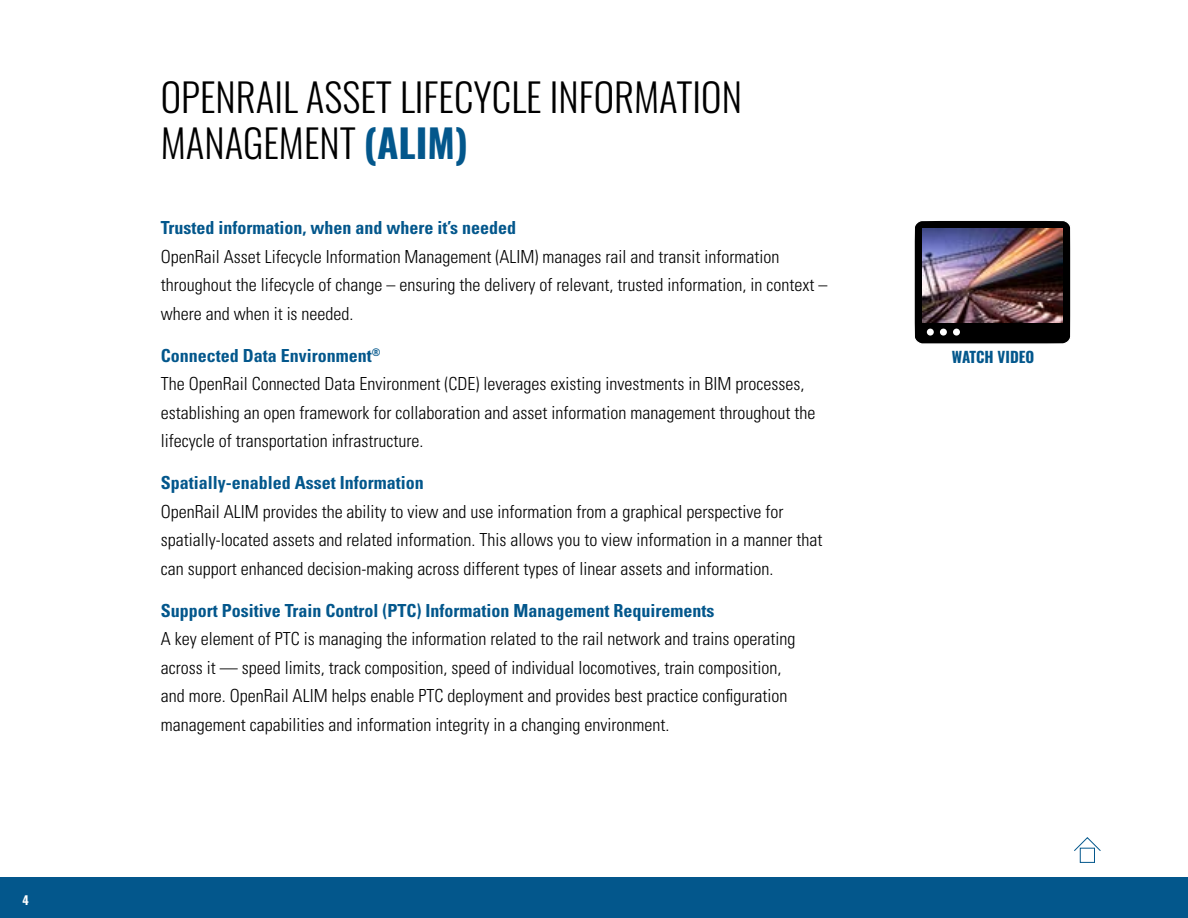
<style>
.page{position:relative;width:1188px;height:918px;background:#fff}
.page>*{position:absolute;margin:0;border:0;box-sizing:border-box;transform-origin:0 0}
.t1{font:300 39px/46.5px "Oswald";color:#000}
.t2{font:300 condensed 18px/28.5px "Univers";color:#000}
.t3{font:700 condensed 18px "Univers";color:#03578c}
.t4{font:700 15px "Oswald";color:#03578c}
.t5{font:700 12px "Oswald";color:#fff}
.s1{font-weight:700;color:#03578c}
</style>
<div class="page">
<div style="left:1080px;top:848px;width:15px;height:15px;border:1px solid #03578c"></div>
<svg style="left:1074px;top:837px;width:27px;height:15px"></svg>
<div style="left:0;top:878px;width:1188px;height:40px;background:#03578c"></div>
<svg style="left:914px;top:221px;width:157px;height:123px"></svg>
<div style="left:927px;top:329px;width:7px;height:7px;background:#fff;border-radius:50%"></div>
<div style="left:940px;top:329px;width:7px;height:7px;background:#fff;border-radius:50%"></div>
<div style="left:953px;top:329px;width:7px;height:7px;background:#fff;border-radius:50%"></div>
<img style="left:922px;top:228px;width:141px;height:94px">
<p class="t5" style="left:22px;top:894px;width:8px">4</p>
<h1 class="t1" style="left:161px;top:69px;width:583px">OPENRAIL ASSET LIFECYCLE INFORMATION<br>MANAGEMENT <span class="s1">(ALIM)</span></h1>
<p class="t3" style="left:161px;top:217px;width:357px">Trusted information, when and where it’s needed</p>
<p class="t2" style="left:161px;top:242px;width:668px">OpenRail Asset Lifecycle Information Management (ALIM) manages rail and transit information throughout the lifecycle of change – ensuring the delivery of relevant, trusted information, in context – where and when it is needed.</p>
<p class="t2" style="left:161px;top:341px;width:656px"><span class="s1">Connected Data Environment</span><sup>®<br></sup>The OpenRail Connected Data Environment (CDE) leverages existing investments in BIM processes, establishing an open framework for collaboration and asset information management throughout the lifecycle of transportation infrastructure.</p>
<p class="t3" style="left:161px;top:472px;width:264px">Spatially-enabled Asset Information</p>
<p class="t2" style="left:161px;top:497px;width:663px">OpenRail ALIM provides the ability to view and use information from a graphical perspective for spatially-located assets and related information. This allows you to view information in a manner that can support enhanced decision-making across different types of linear assets and information.</p>
<p class="t3" style="left:161px;top:599px;width:555px">Support Positive Train Control (PTC) Information Management Requirements</p>
<p class="t2" style="left:161px;top:624px;width:636px">A key element of PTC is managing the information related to the rail network and trains operating across it — speed limits, track composition, speed of individual locomotives, train composition, and more. OpenRail ALIM helps enable PTC deployment and provides best practice configuration management capabilities and information integrity in a changing environment.</p>
<p class="t4" style="left:952px;top:349px;width:84px">WATCH VIDEO</p>
</div>
